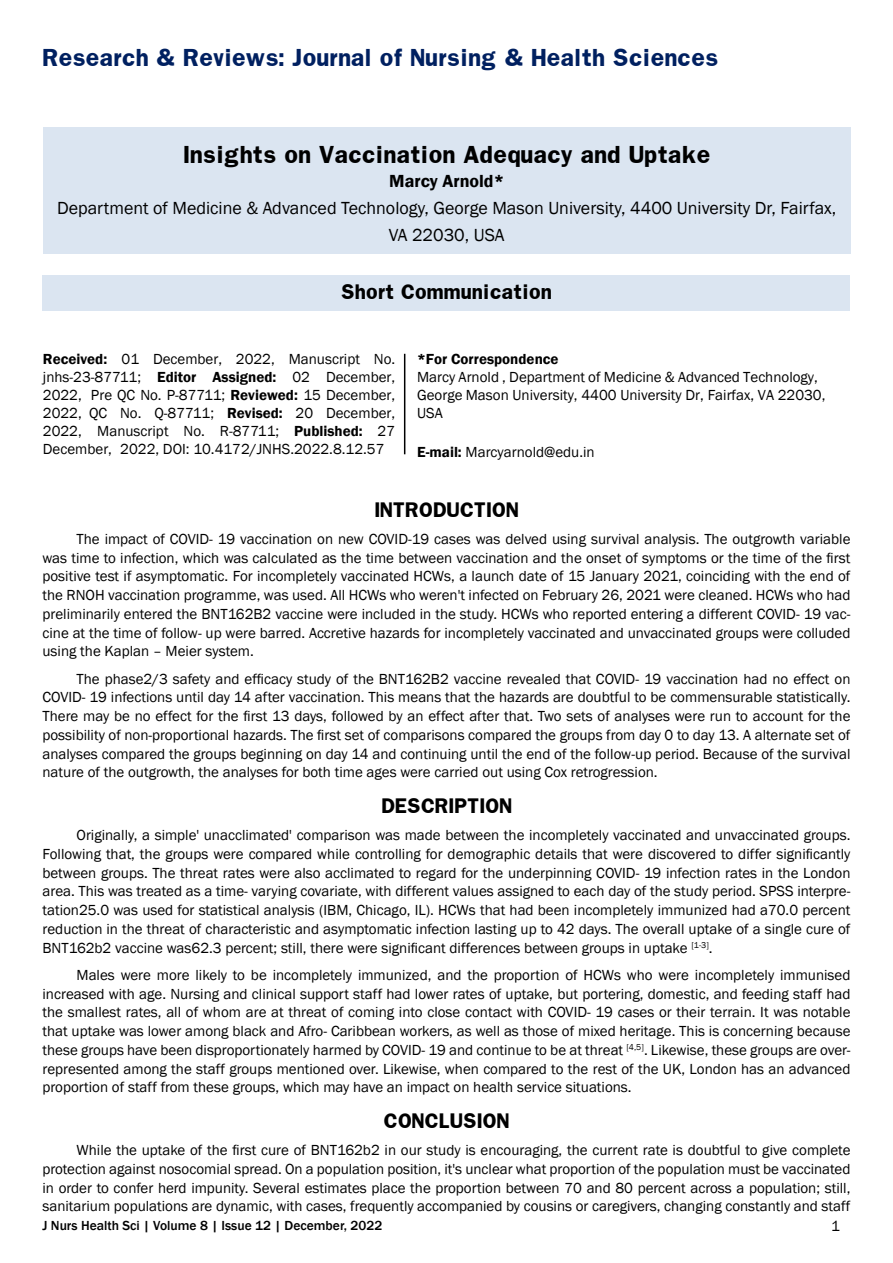
<style>
.page{position:relative;width:893px;height:1263px;background:#fff}
.page>*{position:absolute;margin:0;border:0;box-sizing:border-box;transform-origin:0 0}
.t1{font:700 21px "Franklin";color:#002060}
.t2{font:700 21px "Franklin";color:#000}
.t3{font:18px/27px "Franklin Gothic";color:#000;text-align:center}
.t4{font:700 18px "Franklin";color:#000}
.t5{font:600 18px "Franklin Gothic";color:#000}
.t6{font:15px/18.8px "Franklin Gothic";color:#000;text-align:justify}
.t7{font:600 15px "Franklin Gothic";color:#000}
.t8{font:500 13.5px "Franklin Gothic";color:#000}
.s1{font-weight:600}
.s2{font-style:inherit}
</style>
<div class="page">
<div style="left:43px;top:128px;width:808px;height:126px;background:#dbe5f1"></div>
<div style="left:43px;top:275px;width:807px;height:35px;background:#dbe5f1"></div>
<hr style="left:404px;top:354px;width:1px;height:100px;background:#000">
<h1 class="t1" style="left:43px;top:43px;width:677px">Research &amp; Reviews: Journal of Nursing &amp; Health Sciences</h1>
<h1 class="t2" style="left:183px;top:140px;width:529px">Insights on Vaccination Adequacy and Uptake</h1>
<p class="t5" style="left:389px;top:170px;width:116px">Marcy Arnold*</p>
<p class="t3" style="left:57px;top:195px;width:781px">Department of Medicine &amp; Advanced Technology, George Mason University, 4400 University Dr, Fairfax,<br>VA 22030, USA</p>
<p class="t4" style="left:341px;top:280px;width:213px">Short Communication</p>
<p class="t6" style="left:43px;top:350px;width:354px;line-height:18px"><span class="s1">Received:</span> 01 December, 2022, Manuscript No. jnhs-23-87711; <span class="s1">Editor Assigned:</span> 0<span class="s2">2</span> December, 2022, Pre QC No. P-87711; <span class="s1">Reviewed:</span> 1<span class="s2">5</span> December, 2022, QC No. Q-87711; <span class="s1">Revised:</span> 2<span class="s2">0</span> December, 2022, Manuscript No. R-87711; <span class="s1">Published:</span> <span class="s2">27<br>December</span>, 202<span class="s2">2</span>, DOI: 10.4172/JNHS.2022.8.12.57</p>
<p class="t7" style="left:417px;top:350px;width:143px">*For Correspondence</p>
<p class="t6" style="left:417px;top:368px;width:410px;line-height:18px;text-align:left">Marcy Arnold , Department of Medicine &amp; Advanced Technology,<br>George Mason University, 4400 University Dr, Fairfax, VA 22030,<br>USA</p>
<p class="t6" style="left:417px;top:443px;width:179px"><span class="s1">E-mail:</span> Marcyarnold@edu.in</p>
<p class="t4" style="left:374px;top:497px;width:146px">INTRODUCTION</p>
<p class="t6" style="left:43px;top:530px;width:809px;text-indent:34px">The impact of COVID- 19 vaccination on new COVID-19 cases was delved using survival analysis. The outgrowth variable was time to infection, which was calculated as the time between vaccination and the onset of symptoms or the time of the first positive test if asymptomatic. For incompletely vaccinated HCWs, a launch date of 15 January 2021, coinciding with the end of the RNOH vaccination programme, was used. All HCWs who weren't infected on February 26, 2021 were cleaned. HCWs who had preliminarily entered the BNT162B2 vaccine were included in the study. HCWs who reported entering a different COVID- 19 vac&shy;cine at the time of follow- up were barred. Accretive hazards for incompletely vaccinated and unvaccinated groups were colluded using the Kaplan – Meier system.</p>
<p class="t6" style="left:43px;top:669px;width:809px;text-indent:34px">The phase2/3 safety and efficacy study of the BNT162B2 vaccine revealed that COVID- 19 vaccination had no effect on COVID- 19 infections until day 14 after vaccination. This means that the hazards are doubtful to be commensurable statistically.<br>There may be no effect for the first 13 days, followed by an effect after that. Two sets of analyses were run to account for the possibility of non-proportional hazards. The first set of comparisons compared the groups from day 0 to day 13. A alternate set of analyses compared the groups beginning on day 14 and continuing until the end of the follow-up period. Because of the survival nature of the outgrowth, the analyses for both time ages were carried out using Cox retrogression.</p>
<p class="t4" style="left:381px;top:793px;width:132px">DESCRIPTION</p>
<p class="t6" style="left:43px;top:826px;width:809px;text-indent:34px">Originally, a simple' unacclimated' comparison was made between the incompletely vaccinated and unvaccinated groups.<br>Following that, the groups were compared while controlling for demographic details that were discovered to differ significantly between groups. The threat rates were also acclimated to regard for the underpinning COVID- 19 infection rates in the London area. This was treated as a time- varying covariate, with different values assigned to each day of the study period. SPSS interpre&shy;tation25.0 was used for statistical analysis (IBM, Chicago, IL). HCWs that had been incompletely immunized had a70.0 percent reduction in the threat of characteristic and asymptomatic infection lasting up to 42 days. The overall uptake of a single cure of BNT162b2 vaccine was62.3 percent; still, there were significant differences between groups in uptake <sup>[1-3]</sup>.</p>
<p class="t6" style="left:43px;top:966px;width:809px;text-indent:34px">Males were more likely to be incompletely immunized, and the proportion of HCWs who were incompletely immunised increased with age. Nursing and clinical support staff had lower rates of uptake, but portering, domestic, and feeding staff had the smallest rates, all of whom are at threat of coming into close contact with COVID- 19 cases or their terrain. It was notable that uptake was lower among black and Afro- Caribbean workers, as well as those of mixed heritage. This is concerning because these groups have been disproportionately harmed by COVID- 19 and continue to be at threat <sup>[4,5]</sup>. Likewise, these groups are over&shy;represented among the staff groups mentioned over. Likewise, when compared to the rest of the UK, London has an advanced proportion of staff from these groups, which may have an impact on health service situations.</p>
<p class="t4" style="left:384px;top:1108px;width:127px">CONCLUSION</p>
<p class="t6" style="left:43px;top:1141px;width:809px;text-indent:34px">While the uptake of the first cure of BNT162b2 in our study is encouraging, the current rate is doubtful to give complete protection against nosocomial spread. On a population position, it's unclear what proportion of the population must be vaccinated in order to confer herd impunity. Several estimates place the proportion between 70 and 80 percent across a population; still, sanitarium populations are dynamic, with cases, frequently accompanied by cousins or caregivers, changing constantly and staff</p>
<p class="t8" style="left:43px;top:1217px;width:341px">J Nurs Health Sci | Volume 8 | Issue 12 | December, 2022</p>
<p class="t6" style="left:831px;top:1217px;width:10px">1</p>
</div>
